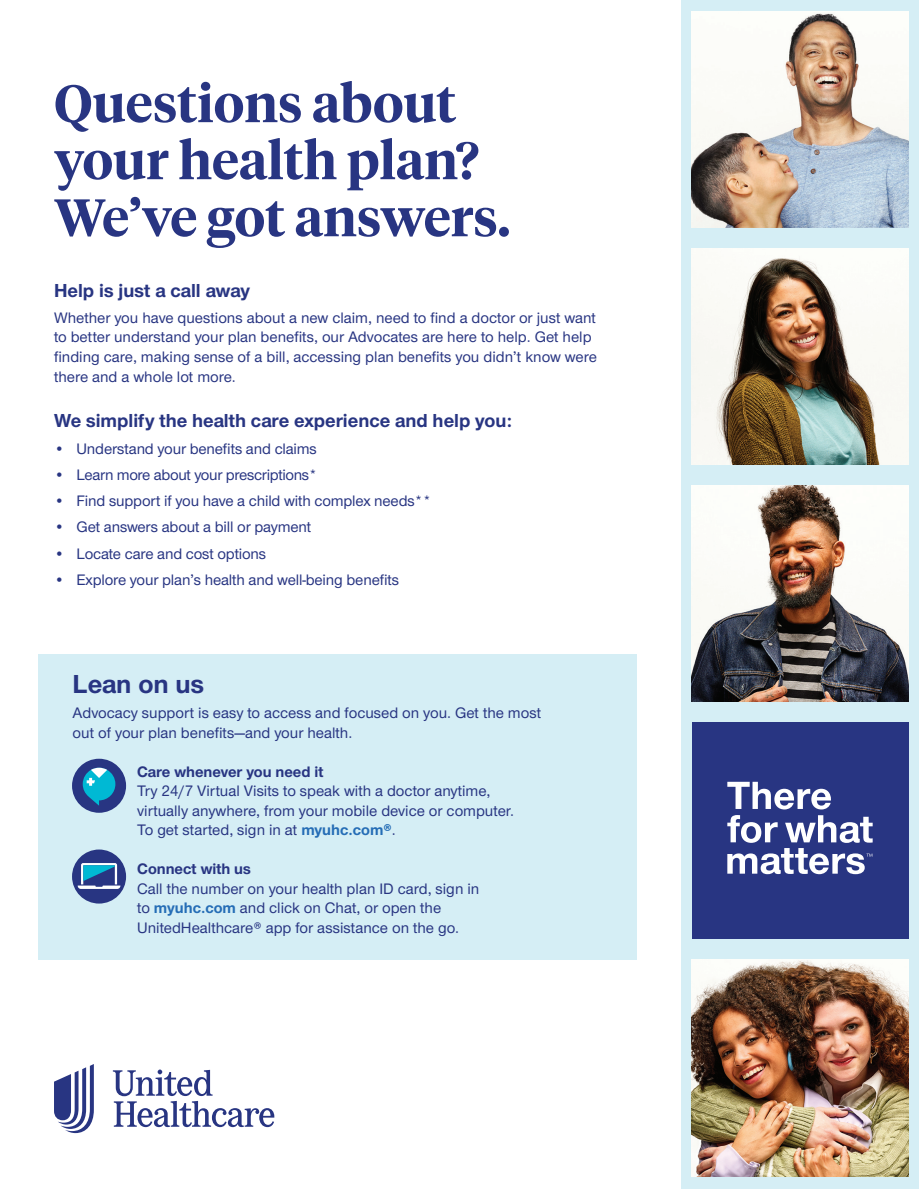
<style>
.page{position:relative;width:919px;height:1189px;background:#fff}
.page>*{position:absolute;margin:0;border:0;box-sizing:border-box;transform-origin:0 0}
.Headlines_L1{font:600 52.5px/57px "UHC Serif Headline";color:#283582}
.Subheads_L1{font:700 27px "UHC Sans";color:#283582}
.Subheads_L2{font:700 19.5px "UHC Sans";color:#283582}
.Paragraphs_L1{font:500 15.75px/19.5px "UHC Sans";color:#283582}
.Indented_Paragraphs{font:500 15.75px/19.5px "UHC Sans";color:#283582}
.Bullets_L1{font:500 15.75px "UHC Sans";letter-spacing:-.01em;color:#283582}
.Indented_Paragraphs-2{font:700 15.75px "UHC Sans";color:#283582}
.s1{font-weight:700;color:#256db6}
</style>
<div class="page">
<div style="left:680px;top:0;width:238px;height:1188px;background:#d5eef5"></div>
<div style="left:691px;top:722px;width:216px;height:216px;background:#283582"></div>
<img style="left:691px;top:11px;width:216px;height:216px">
<svg style="left:727px;top:781px;width:145px;height:92px"></svg>
<div style="left:38px;top:653px;width:598px;height:306px;background:#d5eef5"></div>
<div style="left:72px;top:758px;width:54px;height:54px;background:#283582;border-radius:50%"></div>
<svg style="left:83px;top:767px;width:32px;height:38px"></svg>
<img style="left:691px;top:248px;width:216px;height:216px">
<img style="left:691px;top:959px;width:216px;height:216px">
<img style="left:691px;top:485px;width:216px;height:216px">
<div style="left:72px;top:849px;width:54px;height:54px;background:#283582;border-radius:50%"></div>
<svg style="left:78px;top:863px;width:42px;height:25px"></svg>
<svg style="left:54px;top:1064px;width:40px;height:68px"></svg>
<svg style="left:113px;top:1069px;width:161px;height:57px"></svg>
<p class="Headlines_L1" style="left:54px;top:72px;width:458px">Questions about your health plan?<br>We’ve got answers.</p>
<p class="Subheads_L2" style="left:54px;top:277px;width:197px">Help is just a call away</p>
<p class="Paragraphs_L1" style="left:54px;top:307px;width:544px">Whether you have questions about a new claim, need to find a doctor or just want to better understand your plan benefits, our Advocates are here to help. Get help finding care, making sense of a bill, accessing plan benefits you didn’t know were there and a whole lot more.</p>
<p class="Subheads_L2" style="left:54px;top:407px;width:459px">We simplify the health care experience and help you:</p>
<p class="Bullets_L1" style="left:54px;top:437px;width:264px">• Understand your benefits and claims</p>
<p class="Bullets_L1" style="left:54px;top:464px;width:265px">• Learn more about your prescriptions*</p>
<p class="Bullets_L1" style="left:54px;top:490px;width:378px">• Find support if you have a child with complex needs**</p>
<p class="Bullets_L1" style="left:54px;top:516px;width:259px">• Get answers about a bill or payment</p>
<p class="Bullets_L1" style="left:54px;top:542px;width:213px">• Locate care and cost options</p>
<p class="Bullets_L1" style="left:54px;top:569px;width:346px">• Explore your plan’s health and well-being benefits</p>
<p class="Subheads_L1" style="left:73px;top:665px;width:133px">Lean on us</p>
<p class="Paragraphs_L1" style="left:73px;top:702px;width:470px">Advocacy support is easy to access and focused on you. Get the most out of your plan benefits—and your health.</p>
<p class="Indented_Paragraphs-2" style="left:137px;top:760px;width:188px">Care whenever you need it</p>
<p class="Indented_Paragraphs" style="left:137px;top:780px;width:378px">Try 24/7 Virtual Visits to speak with a doctor anytime, virtually anywhere, from your mobile device or computer.<br>To get started, sign in at <span class="s1">myuhc.com®</span>.</p>
<p class="Indented_Paragraphs-2" style="left:137px;top:858px;width:115px">Connect with us</p>
<p class="Indented_Paragraphs" style="left:137px;top:877px;width:343px">Call the number on your health plan ID card, sign in to <span class="s1">myuhc.com</span> and click on Chat, or open the<br>UnitedHealthcare® app for assistance on the go.</p>
</div>
